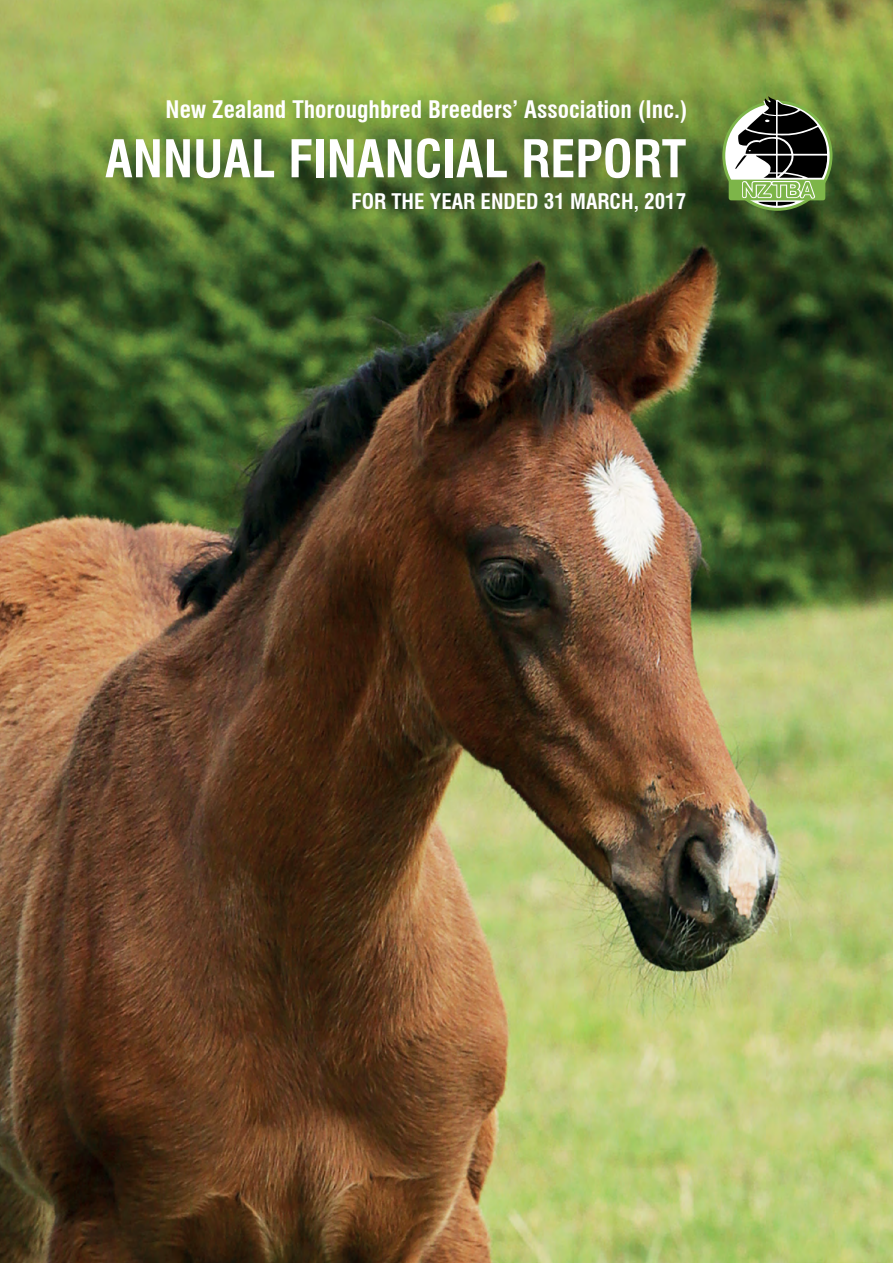
<style>
.page{position:relative;width:893px;height:1263px;background:#fff}
.page>*{position:absolute;margin:0;border:0;box-sizing:border-box;transform-origin:0 0}
.t1{font:700 condensed 50.55px "Swiss 721 BT";color:#fff}
.t2{font:700 condensed 23.55px "Swiss 721 BT";color:#fff}
.t3{font:700 condensed 21px "Swiss 721 BT";color:#fff}
</style>
<div class="page">
<img style="left:0;top:0;width:893px;height:1263px">
<svg style="left:0;top:1244px;width:14px;height:19px"></svg>
<svg style="left:722px;top:101px;width:110px;height:110px"></svg>
<div style="left:725px;top:104px;width:105px;height:104px;background:#fff;border-radius:50%"></div>
<div style="left:729px;top:180px;width:96px;height:20px;background:#7db549;border-radius:3px"></div>
<svg style="left:735px;top:96px;width:92px;height:110px"></svg>
<p class="t2" style="left:166px;top:96px;width:524px">New Zealand Thoroughbred Breeders’ Association (Inc.)</p>
<h1 class="t1" style="left:105px;top:129px;width:583px">ANNUAL FINANCIAL REPORT</h1>
<p class="t3" style="left:352px;top:189px;width:336px">FOR THE YEAR ENDED 31 MARCH, 2017</p>
</div>
